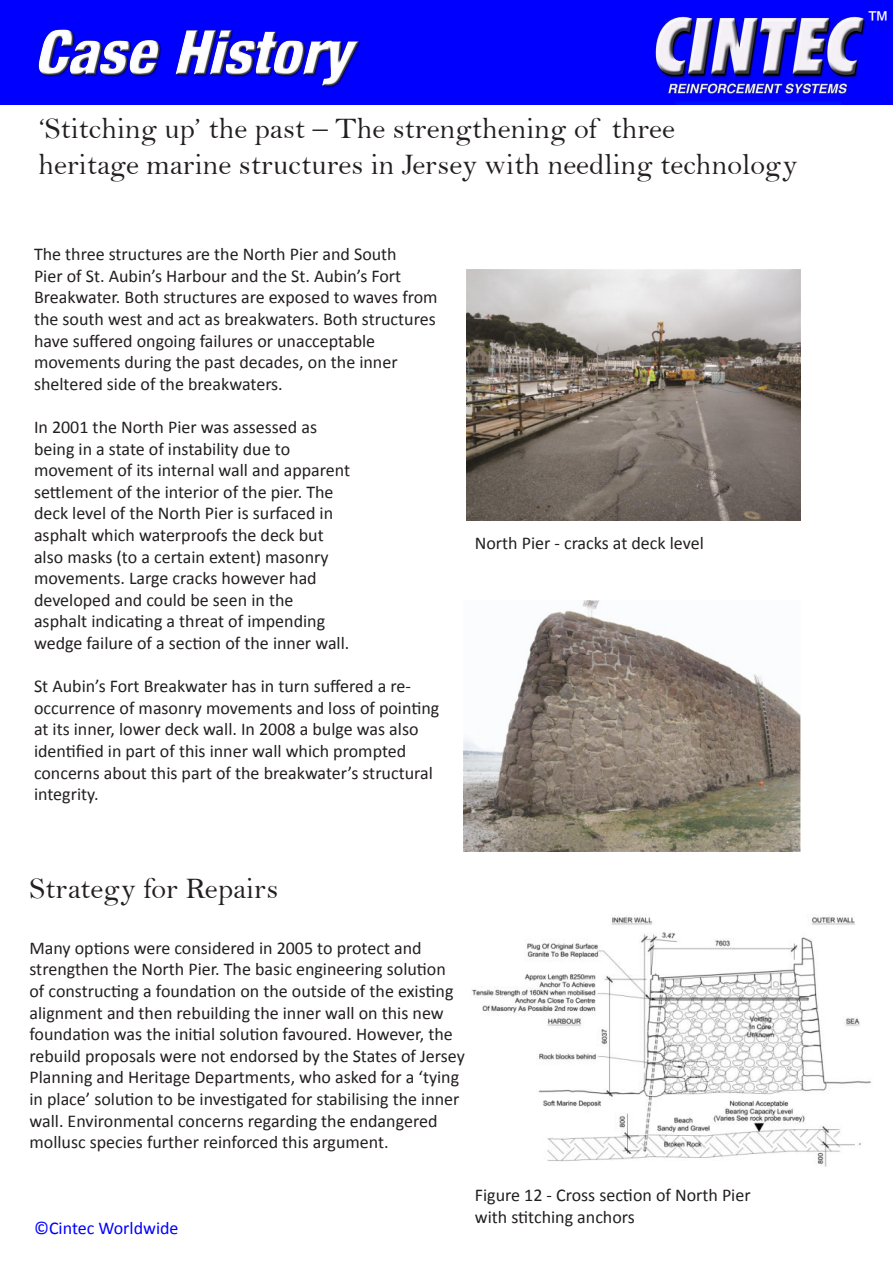
<style>
.page{position:relative;width:893px;height:1263px;background:#fff}
.page>*{position:absolute;margin:0;border:0;box-sizing:border-box;transform-origin:0 0}
.t1{font:36px "Browallia UPC";color:#fff}
.t2{font:30px "Bell";color:#231f20}
.t3{font:18px/21.6px "Calibri";color:#231f20}
.t4{font:18px "Calibri";color:#0000fe}
</style>
<div class="page">
<div style="left:0;top:0;width:893px;height:105px;background:#0000fe"></div>
<img style="left:654px;top:14px;width:212px;height:91px">
<img style="left:38px;top:29px;width:323px;height:59px">
<img style="left:466px;top:270px;width:334px;height:251px">
<img style="left:464px;top:601px;width:336px;height:250px">
<img style="left:471px;top:915px;width:401px;height:252px">
<p class="t2" style="left:39px;top:111px;width:638px">‘Stitching up’ the past – The strengthening of three</p>
<p class="t2" style="left:39px;top:147px;width:760px">heritage marine structures in Jersey with needling technology</p>
<p class="t3" style="left:34px;top:243px;width:405px">The three structures are the North Pier and South<br>Pier of St. Aubin’s Harbour and the St. Aubin’s Fort Breakwater. Both structures are exposed to waves from the south west and act as breakwaters. Both structures have suffered ongoing failures or unacceptable movements during the past decades, on the inner sheltered side of the breakwaters.</p>
<p class="t3" style="left:34px;top:416px;width:285px">In 2001 the North Pier was assessed as</p>
<p class="t3" style="left:34px;top:438px;width:258px">being in a state of instability due to</p>
<p class="t3" style="left:34px;top:459px;width:318px">movement of its internal wall and apparent</p>
<p class="t3" style="left:34px;top:481px;width:301px">settlement of the interior of the pier. The</p>
<p class="t3" style="left:34px;top:503px;width:301px">deck level of the North Pier is surfaced in</p>
<p class="t3" style="left:34px;top:524px;width:291px">asphalt which waterproofs the deck but</p>
<p class="t3" style="left:34px;top:546px;width:296px">also masks (to a certain extent) masonry</p>
<p class="t3" style="left:34px;top:567px;width:284px">movements. Large cracks however had</p>
<p class="t3" style="left:34px;top:589px;width:261px">developed and could be seen in the</p>
<p class="t3" style="left:34px;top:611px;width:293px">asphalt indicating a threat of impending</p>
<p class="t3" style="left:34px;top:632px;width:317px">wedge failure of a section of the inner wall.</p>
<p class="t3" style="left:34px;top:675px;width:407px">St Aubin’s Fort Breakwater has in turn suffered a re&shy;occurrence of masonry movements and loss of pointing at its inner, lower deck wall. In 2008 a bulge was also identified in part of this inner wall which prompted concerns about this part of the breakwater’s structural integrity.</p>
<p class="t3" style="left:475px;top:532px;width:230px">North Pier - cracks at deck level</p>
<p class="t2" style="left:29px;top:871px;width:250px">Strategy for Repairs</p>
<p class="t3" style="left:29px;top:937px;width:437px">Many options were considered in 2005 to protect and strengthen the North Pier. The basic engineering solution of constructing a foundation on the outside of the existing alignment and then rebuilding the inner wall on this new foundation was the initial solution favoured. However, the rebuild proposals were not endorsed by the States of Jersey Planning and Heritage Departments, who asked for a ‘tying in place’ solution to be investigated for stabilising the inner wall. Environmental concerns regarding the endangered mollusc species further reinforced this argument.</p>
<p class="t4" style="left:34px;top:1216px;width:146px">©Cintec Worldwide</p>
<p class="t3" style="left:475px;top:1184px;width:277px">Figure 12 - Cross section of North Pier with stitching anchors</p>
<p class="t1" style="left:866px;top:-3px;width:25px">™</p>
</div>
